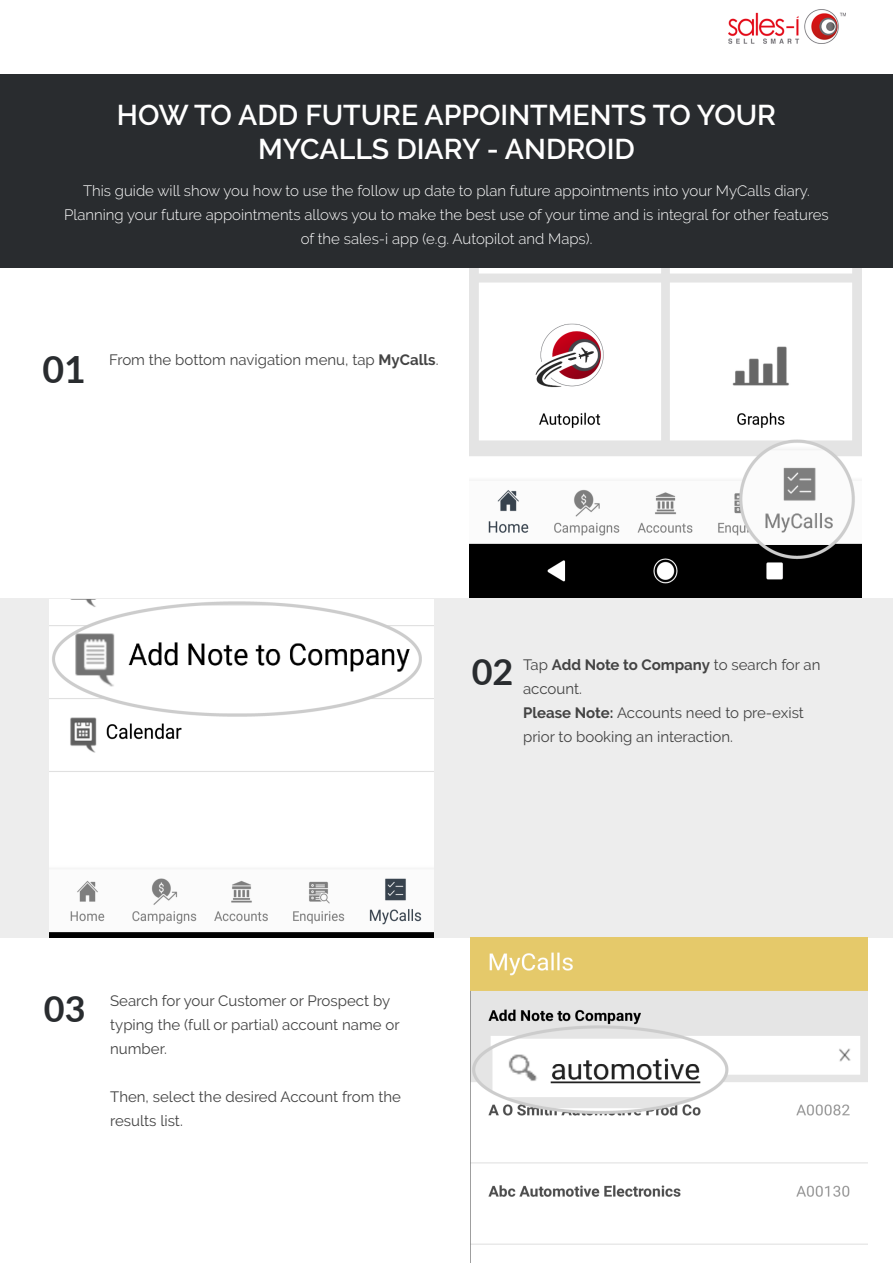
<style>
.page{position:relative;width:893px;height:1263px;background:#fff}
.page>*{position:absolute;margin:0;border:0;box-sizing:border-box;transform-origin:0 0}
.t1{font:700 37.5px "Lato";color:#292c2f}
.t2{font:700 36px "Lato";color:#292c2f}
.t3{font:600 28.5px "Raleway";color:#fff}
.t4{font:15px/24px "Raleway";color:#434343}
.t5{font:300 15px "Raleway";color:#fff}
.s1{font-weight:700}
</style>
<div class="page">
<div style="left:0;top:598px;width:893px;height:340px;background:#ededed"></div>
<img style="left:471px;top:937px;width:396px;height:308px">
<div style="left:0;top:74px;width:893px;height:194px;background:#292c2f"></div>
<img style="left:469px;top:268px;width:393px;height:329px">
<img style="left:50px;top:600px;width:384px;height:338px">
<img style="left:728px;top:9px;width:118px;height:35px">
<p class="t3" style="left:117px;top:98px;width:661px">HOW TO ADD FUTURE APPOINTMENTS TO YOUR</p>
<p class="t3" style="left:258px;top:132px;width:378px">MYCALLS DIARY - ANDROID</p>
<p class="t5" style="left:83px;top:182px;width:728px">This guide will show you how to use the follow up date to plan future appointments into your MyCalls diary.</p>
<p class="t5" style="left:64px;top:206px;width:766px">Planning your future appointments allows you to make the best use of your time and is integral for other features</p>
<p class="t5" style="left:301px;top:230px;width:293px">of the sales-i app (e.g. Autopilot and Maps).</p>
<p class="t1" style="left:43px;top:342px;width:45px">01</p>
<p class="t4" style="left:109px;top:348px;width:331px">From the bottom navigation menu, tap <span class="s1">MyCalls</span>.</p>
<p class="t2" style="left:472px;top:645px;width:43px">02</p>
<p class="t4" style="left:523px;top:653px;width:299px">Tap <span class="s1">Add Note to Company</span> to search for an account.</p>
<p class="t4" style="left:523px;top:701px;width:282px"><span class="s1">Please Note:</span> Accounts need to pre-exist prior to booking an interaction.</p>
<p class="t2" style="left:44px;top:982px;width:43px">03</p>
<p class="t4" style="left:110px;top:989px;width:291px">Search for your Customer or Prospect by typing the (full or partial) account name or number.</p>
<p class="t4" style="left:110px;top:1085px;width:292px">Then, select the desired Account from the results list.</p>
</div>
